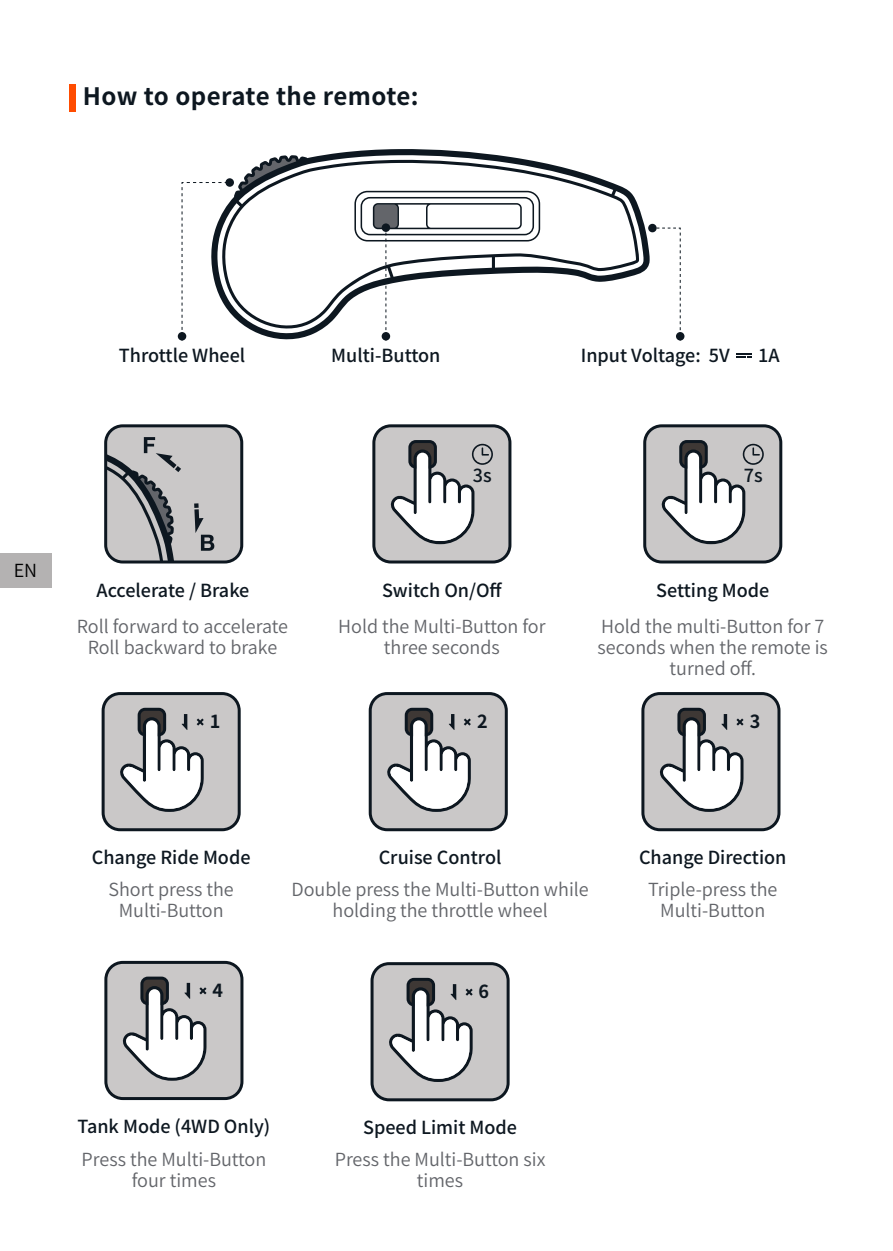
<style>
.page{position:relative;width:893px;height:1251px;background:#fff}
.page>*{position:absolute;margin:0;border:0;box-sizing:border-box;transform-origin:0 0}
.t1{font:700 24px "Source Han Sans CN";letter-spacing:.015em;color:#0d1720}
.t2{font:18px/21px "Source Han Sans CN";color:#63656a;text-align:center}
.t3{font:500 18px "Source Han Sans CN";color:#0d1720}
.t4{font:700 18px "Source Han Sans CN";color:#0d1720}
.t5{font:18px "Source Han Sans CN";color:#000}
</style>
<div class="page">
<div style="left:69px;top:85px;width:6px;height:27px;background:#ff4c00"></div>
<div style="left:676px;top:332px;width:8px;height:8px;background:#0d1720;border-radius:50%"></div>
<div style="left:178px;top:332px;width:8px;height:8px;background:#0d1720;border-radius:50%"></div>
<svg style="left:181px;top:182px;width:28px;height:158px"></svg>
<div style="left:648px;top:224px;width:9px;height:8px;background:#0d1720;border-radius:50%"></div>
<svg style="left:652px;top:227px;width:29px;height:113px"></svg>
<svg style="left:736px;top:353px;width:16px;height:4px"></svg>
<svg style="left:211px;top:149px;width:439px;height:192px"></svg>
<svg style="left:354px;top:191px;width:186px;height:149px"></svg>
<div style="left:382px;top:223px;width:8px;height:9px;background:#0d1720;border-radius:50%"></div>
<div style="left:0;top:553px;width:51px;height:34px;background:#b4b2b2"></div>
<div style="left:106px;top:426px;width:136px;height:136px;background:#cac8c8;border-radius:17px"></div>
<div style="left:104px;top:424px;width:139px;height:139px;border:3px solid #0d1720;border-radius:17px"></div>
<svg style="left:106px;top:437px;width:75px;height:125px"></svg>
<svg style="left:194px;top:503px;width:20px;height:47px"></svg>
<div style="left:374px;top:426px;width:136px;height:136px;background:#cac8c8;border-radius:17px"></div>
<div style="left:372px;top:424px;width:139px;height:139px;border:3px solid #0d1720;border-radius:17px"></div>
<div style="left:408px;top:440px;width:29px;height:28px;border:3px solid #0d1720;border-radius:6px"></div>
<svg style="left:390px;top:443px;width:103px;height:101px"></svg>
<div style="left:645px;top:426px;width:136px;height:136px;background:#cac8c8;border-radius:17px"></div>
<div style="left:643px;top:424px;width:139px;height:139px;border:3px solid #0d1720;border-radius:17px"></div>
<div style="left:679px;top:440px;width:29px;height:28px;border:3px solid #0d1720;border-radius:6px"></div>
<svg style="left:661px;top:443px;width:103px;height:101px"></svg>
<div style="left:103px;top:693px;width:136px;height:136px;background:#cac8c8;border-radius:17px"></div>
<div style="left:102px;top:692px;width:139px;height:139px;border:3px solid #0d1720;border-radius:17px"></div>
<div style="left:139px;top:709px;width:26px;height:25px;background:#3e3835;border-radius:6px"></div>
<div style="left:138px;top:707px;width:28px;height:29px;border:3px solid #0d1720;border-radius:6px"></div>
<svg style="left:120px;top:714px;width:84px;height:97px"></svg>
<div style="left:643px;top:693px;width:136px;height:136px;background:#cac8c8;border-radius:17px"></div>
<div style="left:641px;top:692px;width:139px;height:139px;border:3px solid #0d1720;border-radius:17px"></div>
<div style="left:679px;top:709px;width:25px;height:25px;background:#3e3835;border-radius:6px"></div>
<div style="left:677px;top:707px;width:29px;height:29px;border:3px solid #0d1720;border-radius:6px"></div>
<svg style="left:660px;top:714px;width:84px;height:97px"></svg>
<div style="left:370px;top:693px;width:136px;height:136px;background:#cac8c8;border-radius:17px"></div>
<div style="left:369px;top:692px;width:139px;height:139px;border:3px solid #0d1720;border-radius:17px"></div>
<div style="left:406px;top:709px;width:26px;height:25px;background:#3e3835;border-radius:6px"></div>
<div style="left:405px;top:707px;width:28px;height:29px;border:3px solid #0d1720;border-radius:6px"></div>
<svg style="left:387px;top:714px;width:84px;height:97px"></svg>
<div style="left:106px;top:962px;width:136px;height:136px;background:#cac8c8;border-radius:17px"></div>
<div style="left:104px;top:960px;width:139px;height:139px;border:3px solid #0d1720;border-radius:17px"></div>
<div style="left:142px;top:977px;width:25px;height:26px;background:#3e3835;border-radius:6px"></div>
<div style="left:140px;top:976px;width:29px;height:28px;border:3px solid #0d1720;border-radius:6px"></div>
<svg style="left:122px;top:982px;width:85px;height:98px"></svg>
<div style="left:372px;top:963px;width:136px;height:136px;background:#cac8c8;border-radius:17px"></div>
<div style="left:371px;top:961px;width:139px;height:140px;border:3px solid #0d1720;border-radius:17px"></div>
<div style="left:408px;top:979px;width:26px;height:25px;background:#3e3835;border-radius:6px"></div>
<div style="left:407px;top:977px;width:28px;height:29px;border:3px solid #0d1720;border-radius:6px"></div>
<svg style="left:389px;top:983px;width:84px;height:98px"></svg>
<h1 class="t1" style="left:83px;top:83px;width:337px">How to operate the remote:</h1>
<p class="t5" style="left:14px;top:559px;width:25px">EN</p>
<p class="t3" style="left:119px;top:345px;width:128px">Throttle Wheel</p>
<p class="t3" style="left:331px;top:345px;width:111px">Multi-Button</p>
<p class="t3" style="left:581px;top:345px;width:150px">Input Voltage: 5V</p>
<p class="t3" style="left:758px;top:345px;width:23px">1A</p>
<p class="t3" style="left:97px;top:579px;width:154px">Accelerate / Brake</p>
<p class="t2" style="left:77px;top:615px;width:213px">Roll forward to accelerate<br>Roll backward to brake</p>
<p class="t4" style="left:210px;top:711px;width:12px">1</p>
<p class="t3" style="left:473px;top:465px;width:20px">3s</p>
<p class="t3" style="left:744px;top:465px;width:20px">7s</p>
<p class="t3" style="left:382px;top:579px;width:122px">Switch On/Off</p>
<p class="t2" style="left:338px;top:615px;width:209px">Hold the Multi-Button for three seconds</p>
<p class="t3" style="left:656px;top:579px;width:115px">Setting Mode</p>
<p class="t2" style="left:598px;top:615px;width:232px">Hold the multi-Button for 7 seconds when the remote is turned off.</p>
<p class="t4" style="left:477px;top:711px;width:12px">2</p>
<p class="t4" style="left:750px;top:711px;width:12px">3</p>
<p class="t3" style="left:92px;top:847px;width:160px">Change Ride Mode</p>
<p class="t2" style="left:108px;top:879px;width:127px">Short press the<br>Multi-Button</p>
<p class="t4" style="left:212px;top:979px;width:12px">4</p>
<p class="t3" style="left:379px;top:847px;width:124px">Cruise Control</p>
<p class="t2" style="left:291px;top:879px;width:299px">Double press the Multi-Button while holding the throttle wheel</p>
<p class="t4" style="left:479px;top:980px;width:12px">6</p>
<p class="t3" style="left:78px;top:1115px;width:194px">Tank Mode (4WD Only)</p>
<p class="t2" style="left:82px;top:1148px;width:186px">Press the Multi-Button four times</p>
<p class="t3" style="left:363px;top:1116px;width:156px">Speed Limit Mode</p>
<p class="t2" style="left:335px;top:1148px;width:212px">Press the Multi-Button six times</p>
<p class="t3" style="left:639px;top:847px;width:149px">Change Direction</p>
<p class="t2" style="left:648px;top:879px;width:131px">Triple-press the<br>Multi-Button</p>
</div>
